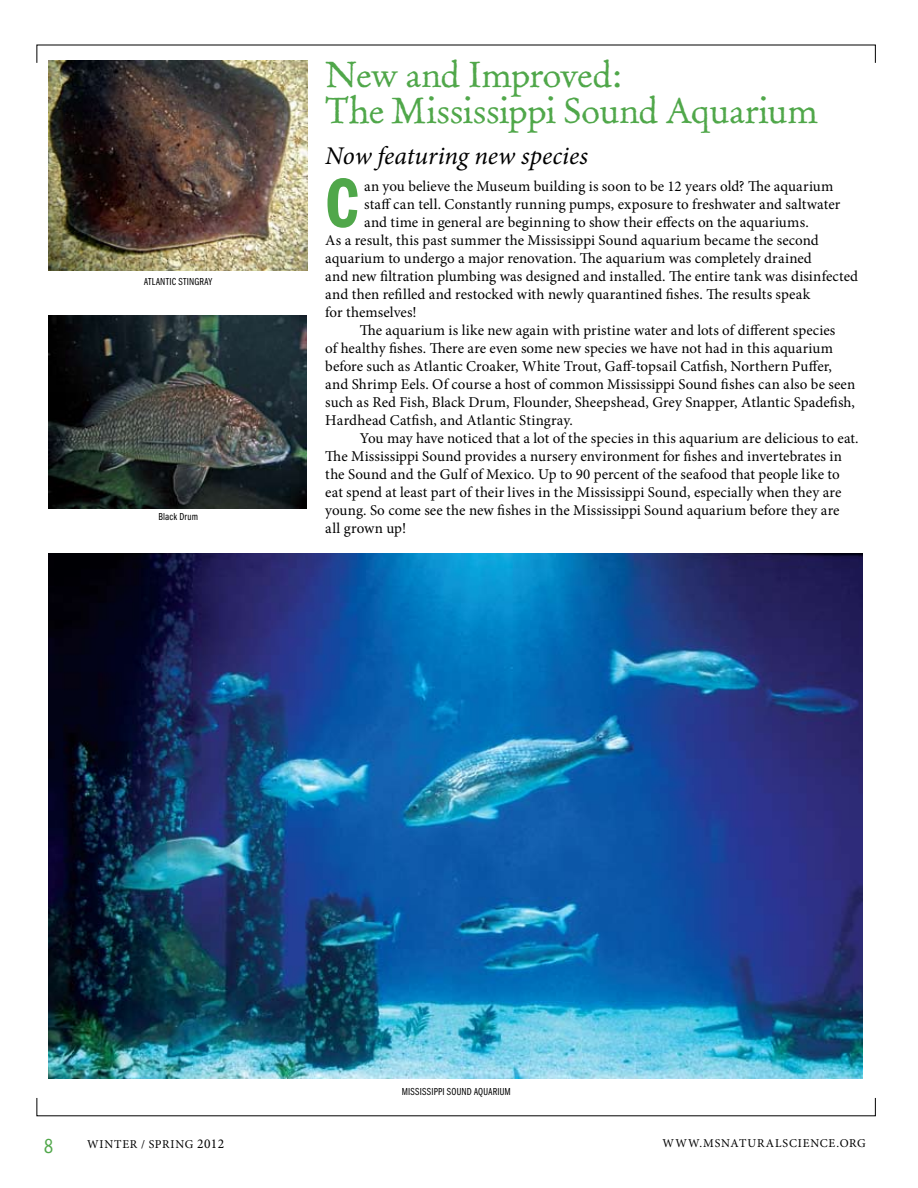
<style>
.page{position:relative;width:918px;height:1188px;background:#fff}
.page>*{position:absolute;margin:0;border:0;box-sizing:border-box;transform-origin:0 0}
.t1{font:72.45px "ITC Franklin Gothic Std Dm Cp";color:#50a74a}
.t2{font:36px/36px "Old Claude LP";letter-spacing:-.02em;color:#50a74a}
.t3{font:italic 25.5px "Minion Pro";letter-spacing:-.005em;color:#000}
.t4{font:21px "Franklin Gothic Book Cmpr";color:#50a74a}
.t5{font:15px "Minion Pro";letter-spacing:.01em;color:#000}
.t6{font:12px "Minion Pro";letter-spacing:.065em;color:#000}
.t7{font:10.5px "ITC Franklin Gothic Std Bk Cp";letter-spacing:.02em;color:#000}
.s1{font-size:13.5px}
</style>
<div class="page">
<img style="left:49px;top:315px;width:258px;height:193px">
<img style="left:49px;top:61px;width:259px;height:210px">
<img style="left:49px;top:554px;width:813px;height:525px">
<p class="t7" style="left:144px;top:276px;width:70px">ATLANTIC STINGRAY</p>
<p class="t7" style="left:158px;top:511px;width:41px">BLACK DRUM</p>
<h2 class="t2" style="left:325px;top:58px;width:494px">New and Improved:<br>The Mississippi Sound Aquarium</h2>
<h3 class="t3" style="left:325px;top:138px;width:264px">Now featuring new species</h3>
<h1 class="t1" style="left:325px;top:163px;width:35px">C</h1>
<p class="t5" style="left:364px;top:176px;width:471px">an you believe the Museum building is soon to be 12 years old? The aquarium</p>
<p class="t5" style="left:364px;top:194px;width:478px">staff can tell. Constantly running pumps, exposure to freshwater and saltwater</p>
<p class="t5" style="left:364px;top:212px;width:446px">and time in general are beginning to show their effects on the aquariums.</p>
<p class="t5" style="left:325px;top:230px;width:495px">As a result, this past summer the Mississippi Sound aquarium became the second</p>
<p class="t5" style="left:325px;top:248px;width:488px">aquarium to undergo a major renovation. The aquarium was completely drained</p>
<p class="t5" style="left:325px;top:266px;width:534px">and new filtration plumbing was designed and installed. The entire tank was disinfected</p>
<p class="t5" style="left:325px;top:284px;width:486px">and then refilled and restocked with newly quarantined fishes. The results speak</p>
<p class="t5" style="left:325px;top:302px;width:93px">for themselves!</p>
<p class="t5" style="left:360px;top:320px;width:477px">The aquarium is like new again with pristine water and lots of different species</p>
<p class="t5" style="left:325px;top:338px;width:509px">of healthy fishes. There are even some new species we have not had in this aquarium</p>
<p class="t5" style="left:325px;top:356px;width:508px">before such as Atlantic Croaker, White Trout, Gaff-topsail Catfish, Northern Puffer,</p>
<p class="t5" style="left:325px;top:374px;width:531px">and Shrimp Eels. Of course a host of common Mississippi Sound fishes can also be seen</p>
<p class="t5" style="left:325px;top:392px;width:531px">such as Red Fish, Black Drum, Flounder, Sheepshead, Grey Snapper, Atlantic Spadefish,</p>
<p class="t5" style="left:325px;top:410px;width:249px">Hardhead Catfish, and Atlantic Stingray.</p>
<p class="t5" style="left:360px;top:428px;width:500px">You may have noticed that a lot of the species in this aquarium are delicious to eat.</p>
<p class="t5" style="left:325px;top:446px;width:518px">The Mississippi Sound provides a nursery environment for fishes and invertebrates in</p>
<p class="t5" style="left:325px;top:464px;width:516px">the Sound and the Gulf of Mexico. Up to 90 percent of the seafood that people like to</p>
<p class="t5" style="left:325px;top:482px;width:518px">eat spend at least part of their lives in the Mississippi Sound, especially when they are</p>
<p class="t5" style="left:325px;top:500px;width:516px">young. So come see the new fishes in the Mississippi Sound aquarium before they are</p>
<p class="t5" style="left:325px;top:518px;width:82px">all grown up!</p>
<p class="t7" style="left:402px;top:1086px;width:5px">MISSISSIPPI</p>
<p class="t7" style="left:447px;top:1086px;width:64px">SOUND AQUARIUM</p>
<h3 class="t4" style="left:44px;top:1134px;width:10px">8</h3>
<p class="t6" style="left:87px;top:1136px;width:139px">WINTER / SPRING <span class="s1">2012</span></p>
<p class="t6" style="left:663px;top:1135px;width:205px">WWW.MSNATURALSCIENCE.ORG</p>
</div>
